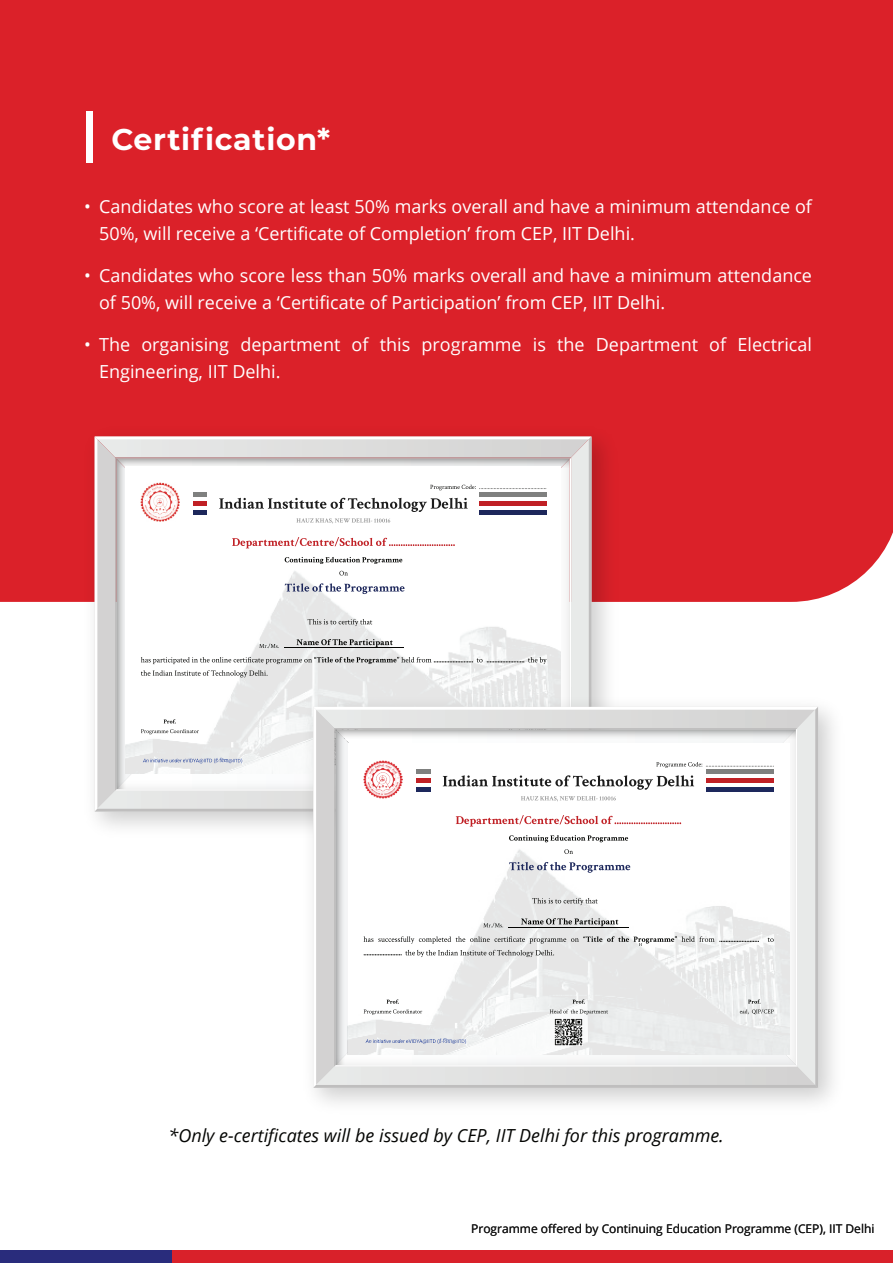
<style>
.page{position:relative;width:893px;height:1263px;background:#fff}
.page>*{position:absolute;margin:0;border:0;box-sizing:border-box;transform-origin:0 0}
.t1{font:700 30px "Montserrat";letter-spacing:.025em;color:#fff}
.t2{font:18px/27px "Open Sans";color:#fff}
.t3{font:italic 18px "Open Sans";color:#040503}
.t4{font:12px "Open Sans";color:#161616}
</style>
<div class="page">
<div style="left:0;top:1251px;width:893px;height:12px;background:#d9212a"></div>
<div style="left:0;top:1251px;width:172px;height:12px;background:#292c7c"></div>
<div style="left:0;top:0;width:893px;height:602px;background:#db2129"></div>
<div style="left:86px;top:111px;width:7px;height:51px;background:#fff"></div>
<img style="left:75px;top:417px;width:551px;height:395px">
<svg style="left:95px;top:437px;width:723px;height:651px"></svg>
<h1 class="t1" style="left:111px;top:118px;width:220px">Certification*</h1>
<p class="t2" style="left:99px;top:192px;width:714px;text-indent:-15px">• Candidates who score at least 50% marks overall and have a minimum attendance of<br>50%, will receive a ‘Certificate of Completion’ from CEP, IIT Delhi.</p>
<p class="t2" style="left:99px;top:261px;width:714px;text-indent:-15px">• Candidates who score less than 50% marks overall and have a minimum attendance of 50%, will receive a ‘Certificate of Participation’ from CEP, IIT Delhi.</p>
<p class="t2" style="left:99px;top:330px;width:714px;text-indent:-15px">• The organising department of this programme is the Department of Electrical<br>Engineering, IIT Delhi.</p>
<p class="t3" style="left:168px;top:1123px;width:557px">*Only e-certificates will be issued by CEP, IIT Delhi for this programme.</p>
<p class="t4" style="left:471px;top:1220px;width:405px">Programme offered by Continuing Education Programme (CEP), IIT Delhi</p>
</div>
